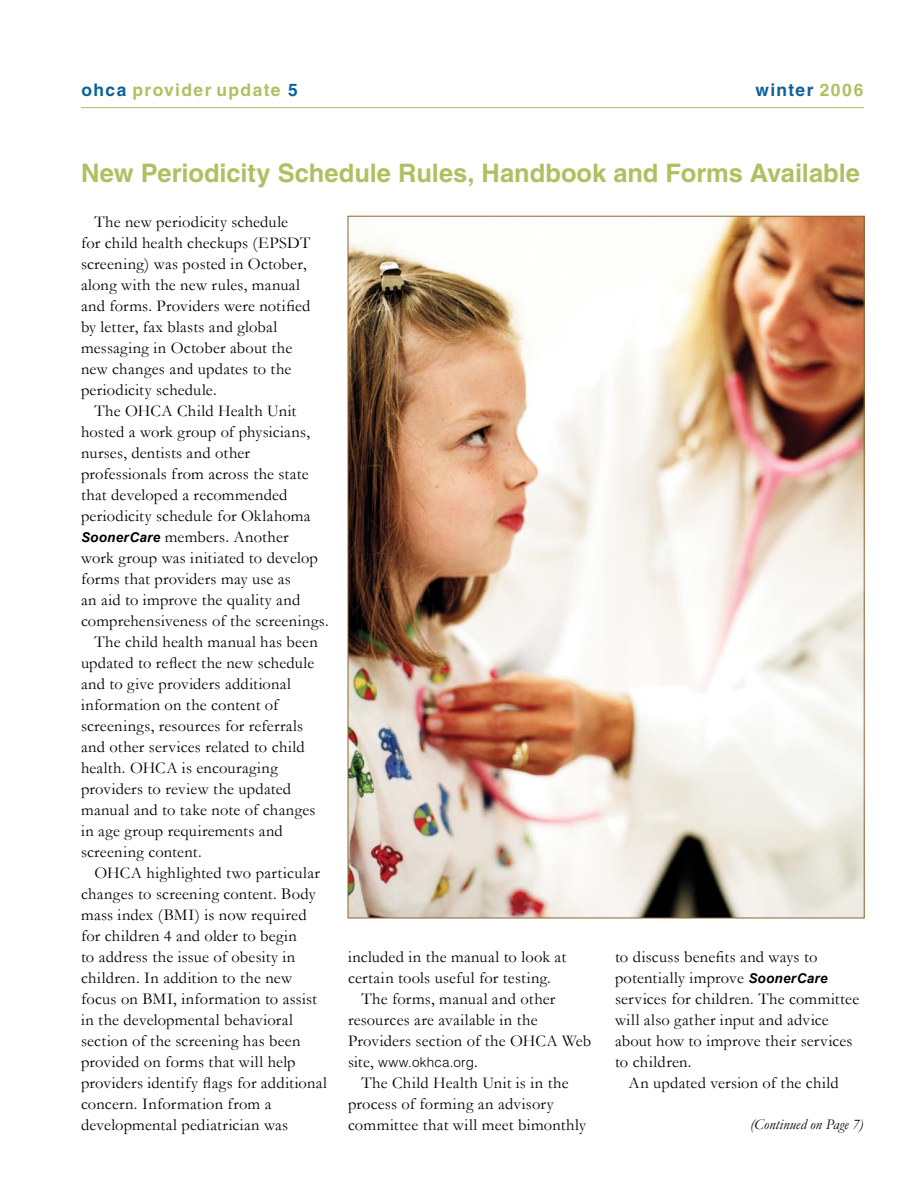
<style>
.page{position:relative;width:918px;height:1188px;background:#fff}
.page>*{position:absolute;margin:0;border:0;box-sizing:border-box;transform-origin:0 0}
.t1{font:700 25.5px "Helvetica";color:#b1bf62}
.t2{font:700 17.4px "Helvetica";letter-spacing:.08em;color:#b1bf62}
.t3{font:700 17.4px "Helvetica";letter-spacing:.08em;color:#0c619b}
.t4{font:16.5px/21px "Garamond";letter-spacing:.015em;color:#000}
.t5{font:italic 15px "Garamond";letter-spacing:.005em;color:#000}
.t6{font:300 13.5px "Helvetica";letter-spacing:.02em;color:#000}
.s1{color:#0c619b}
.s2{color:#b1bf62}
.s3{font-family:"Arial";font-weight:700;font-style:italic;font-size:13.5px}
.s4{font-family:"Garamond";font-weight:400;font-size:16.5px}
</style>
<div class="page">
<img style="left:350px;top:218px;width:512px;height:698px">
<hr style="left:81px;top:107px;width:783px;height:1px;background:#b1bf62">
<p class="t2" style="left:82px;top:80px;width:218px"><span class="s1">ohca</span> provider update <span class="s1">5</span></p>
<p class="t3" style="left:756px;top:80px;width:109px">winter <span class="s2">2006</span></p>
<h1 class="t1" style="left:81px;top:157px;width:780px">New Periodicity Schedule Rules, Handbook and Forms Available</h1>
<p class="t4" style="left:81px;top:211px;width:231px;text-indent:14px">The new periodicity schedule for child health checkups (EPSDT screening) was posted in October, along with the new rules, manual and forms. Providers were notified by letter, fax blasts and global messaging in October about the new changes and updates to the periodicity schedule.</p>
<p class="t4" style="left:94px;top:400px;width:203px">The OHCA Child Health Unit</p>
<p class="t4" style="left:81px;top:421px;width:231px">hosted a work group of physicians,</p>
<p class="t4" style="left:81px;top:442px;width:171px">nurses, dentists and other</p>
<p class="t4" style="left:81px;top:463px;width:229px">professionals from across the state</p>
<p class="t4" style="left:81px;top:484px;width:208px">that developed a recommended</p>
<p class="t4" style="left:81px;top:505px;width:231px">periodicity schedule for Oklahoma</p>
<p class="t4" style="left:81px;top:526px;width:209px"><span class="s3">SoonerCare</span> members. Another</p>
<p class="t4" style="left:81px;top:547px;width:239px">work group was initiated to develop</p>
<p class="t4" style="left:81px;top:568px;width:211px">forms that providers may use as</p>
<p class="t4" style="left:81px;top:589px;width:221px">an aid to improve the quality and</p>
<p class="t4" style="left:81px;top:610px;width:249px">comprehensiveness of the screenings.</p>
<p class="t4" style="left:94px;top:631px;width:225px">The child health manual has been</p>
<p class="t4" style="left:81px;top:652px;width:235px">updated to reflect the new schedule</p>
<p class="t4" style="left:81px;top:673px;width:212px">and to give providers additional</p>
<p class="t4" style="left:81px;top:694px;width:199px">information on the content of</p>
<p class="t4" style="left:81px;top:715px;width:224px">screenings, resources for referrals</p>
<p class="t4" style="left:81px;top:736px;width:225px">and other services related to child</p>
<p class="t4" style="left:81px;top:757px;width:198px">health. OHCA is encouraging</p>
<p class="t4" style="left:81px;top:778px;width:212px">providers to review the updated</p>
<p class="t4" style="left:81px;top:799px;width:236px">manual and to take note of changes</p>
<p class="t4" style="left:81px;top:820px;width:203px">in age group requirements and</p>
<p class="t4" style="left:81px;top:841px;width:122px">screening content.</p>
<p class="t4" style="left:94px;top:862px;width:227px">OHCA highlighted two particular</p>
<p class="t4" style="left:81px;top:883px;width:236px">changes to screening content. Body</p>
<p class="t4" style="left:81px;top:904px;width:227px">mass index (BMI) is now required</p>
<p class="t4" style="left:81px;top:925px;width:217px">for children 4 and older to begin</p>
<p class="t4" style="left:81px;top:946px;width:216px">to address the issue of obesity in</p>
<p class="t4" style="left:81px;top:967px;width:213px">children. In addition to the new</p>
<p class="t4" style="left:81px;top:988px;width:238px">focus on BMI, information to assist</p>
<p class="t4" style="left:81px;top:1009px;width:213px">in the developmental behavioral</p>
<p class="t4" style="left:81px;top:1030px;width:221px">section of the screening has been</p>
<p class="t4" style="left:81px;top:1051px;width:216px">provided on forms that will help</p>
<p class="t4" style="left:81px;top:1072px;width:247px">providers identify flags for additional</p>
<p class="t4" style="left:81px;top:1093px;width:192px">concern. Information from a</p>
<p class="t4" style="left:81px;top:1114px;width:209px">developmental pediatrician was</p>
<p class="t4" style="left:615px;top:946px;width:246px">to discuss benefits and ways to potentially improve <span class="s3">SoonerCare </span>services for children. The committee will also gather input and advice about how to improve their services to children.</p>
<p class="t4" style="left:628px;top:1072px;width:212px">An updated version of the child</p>
<p class="t5" style="left:750px;top:1115px;width:115px">(Continued on Page 7)</p>
<p class="t4" style="left:348px;top:946px;width:220px">included in the manual to look at</p>
<p class="t4" style="left:348px;top:967px;width:204px">certain tools useful for testing.</p>
<p class="t4" style="left:362px;top:988px;width:195px">The forms, manual and other</p>
<p class="t4" style="left:348px;top:1009px;width:191px">resources are available in the</p>
<p class="t4" style="left:348px;top:1030px;width:245px">Providers section of the OHCA Web</p>
<p class="t6" style="left:348px;top:1053px;width:131px"><span class="s4">site,</span> www.okhca.org<span class="s4">.</span></p>
<p class="t4" style="left:348px;top:1072px;width:240px;text-indent:14px">The Child Health Unit is in the process of forming an advisory committee that will meet bimonthly</p>
</div>
